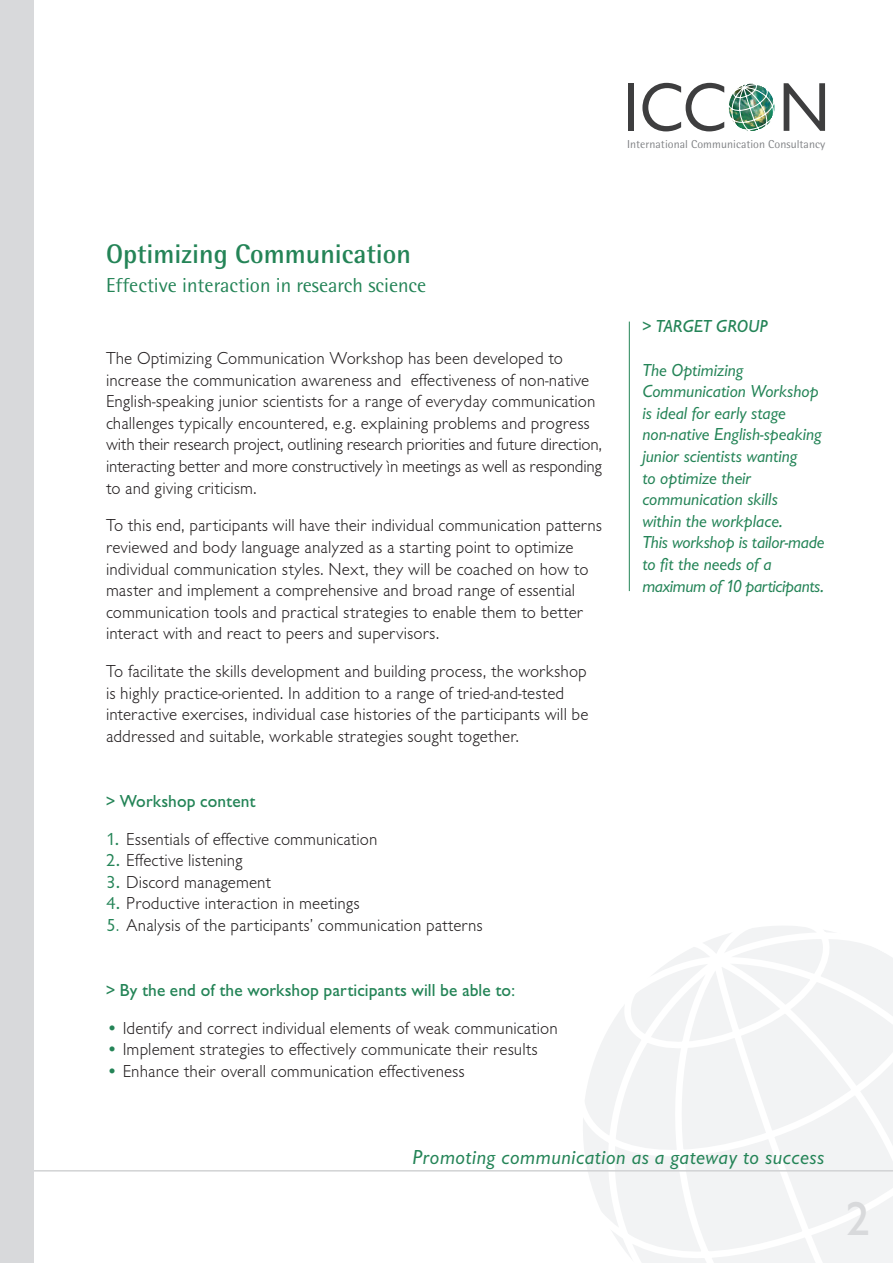
<style>
.page{position:relative;width:893px;height:1263px;background:#fff}
.page>*{position:absolute;margin:0;border:0;box-sizing:border-box;transform-origin:0 0}
.t1{font:71.4px "Chantilly";color:#3e3e3f;scale:.96 1}
.t2{font:500 49.2px "Chantilly";color:#d8d9db}
.t3{font:700 27px "Rotis Semi Sans";color:#248457}
.t4{font:italic 21px "Chantilly";letter-spacing:.025em;color:#248457}
.t5{font:20.25px "Rotis Semi Sans";color:#248457}
.t6{font:300 18px/21.6px "Chantilly";letter-spacing:.005em;color:#231f20}
.t7{font:italic 18px/21.6px "Chantilly";color:#248457}
.t8{font:500 18px "Chantilly";letter-spacing:.005em;color:#248457}
.t9{font:italic 500 18px "Chantilly";letter-spacing:-.01em;color:#248457}
.t10{font:11.55px "Rotis Semi Sans";letter-spacing:.005em;color:#808285}
.s1{font-weight:400;color:#248457}
.s2{color:#248457}
</style>
<div class="page">
<svg style="left:583px;top:926px;width:309px;height:337px"></svg>
<hr style="left:2px;top:1170px;width:890px;height:2px;background:#d1d2d4">
<div style="left:0;top:0;width:34px;height:1263px;background:#d8d9db"></div>
<hr style="left:629px;top:322px;width:1px;height:269px;background:#248457">
<img style="left:728px;top:83px;width:47px;height:48px">
<h1 class="t1" style="left:623px;top:84px;width:217px">ICC N</h1>
<p class="t10" style="left:627px;top:140px;width:200px">International Communication Consultancy</p>
<h3 class="t3" style="left:106px;top:245px;width:306px">Optimizing Communication</h3>
<p class="t5" style="left:106px;top:278px;width:322px">Effective interaction in research science</p>
<p class="t6" style="left:106px;top:349px;width:497px">The Optimizing Communication Workshop has been developed to increase the communication awareness and effectiveness of non-native English-speaking junior scientists for a range of everyday communication challenges typically encountered, e.g. explaining problems and progress with their research project, outlining research priorities and future direction, interacting better and more constructively ìn meetings as well as responding to and giving criticism.</p>
<p class="t6" style="left:106px;top:517px;width:497px">To this end, participants will have their individual communication patterns reviewed and body language analyzed as a starting point to optimize individual communication styles. Next, they will be coached on how to master and implement a comprehensive and broad range of essential communication tools and practical strategies to enable them to better interact with and react to peers and supervisors.</p>
<p class="t6" style="left:106px;top:663px;width:484px">To facilitate the skills development and building process, the workshop is highly practice-oriented. In addition to a range of tried-and-tested interactive exercises, individual case histories of the participants will be addressed and suitable, workable strategies sought together.</p>
<p class="t8" style="left:106px;top:795px;width:151px">&gt; Workshop content</p>
<p class="t6" style="left:106px;top:830px;width:273px"><span class="s1">1.</span> Essentials of effective communication</p>
<p class="t6" style="left:106px;top:852px;width:138px"><span class="s1">2.</span> Effective listening</p>
<p class="t6" style="left:106px;top:873px;width:166px"><span class="s1">3.</span> Discord management</p>
<p class="t6" style="left:106px;top:895px;width:255px"><span class="s1">4.</span> Productive interaction in meetings</p>
<p class="t6" style="left:106px;top:916px;width:378px"><span class="s1">5</span><span class="s2">.</span> Analysis of the participants’ communication patterns</p>
<p class="t8" style="left:106px;top:984px;width:411px">&gt; By the end of the workshop participants will be able to:</p>
<p class="t6" style="left:106px;top:1019px;width:453px"><span class="s2">•</span> Identify and correct individual elements of weak communication</p>
<p class="t6" style="left:106px;top:1041px;width:433px"><span class="s2">•</span> Implement strategies to effectively communicate their results</p>
<p class="t6" style="left:106px;top:1062px;width:360px"><span class="s2">•</span> Enhance their overall communication effectiveness</p>
<p class="t9" style="left:642px;top:321px;width:127px">&gt; TARGET GROUP</p>
<p class="t7" style="left:642px;top:361px;width:184px">The Optimizing<br>Communication Workshop is ideal for early stage non-native English-speaking junior scientists wanting<br>to optimize their communication skills<br>within the workplace.<br>This workshop is tailor-made to fit the needs of a maximum of 10 participants.</p>
<p class="t4" style="left:412px;top:1150px;width:413px">Promoting communication as a gateway to success</p>
<h2 class="t2" style="left:846px;top:1203px;width:26px">2</h2>
</div>
